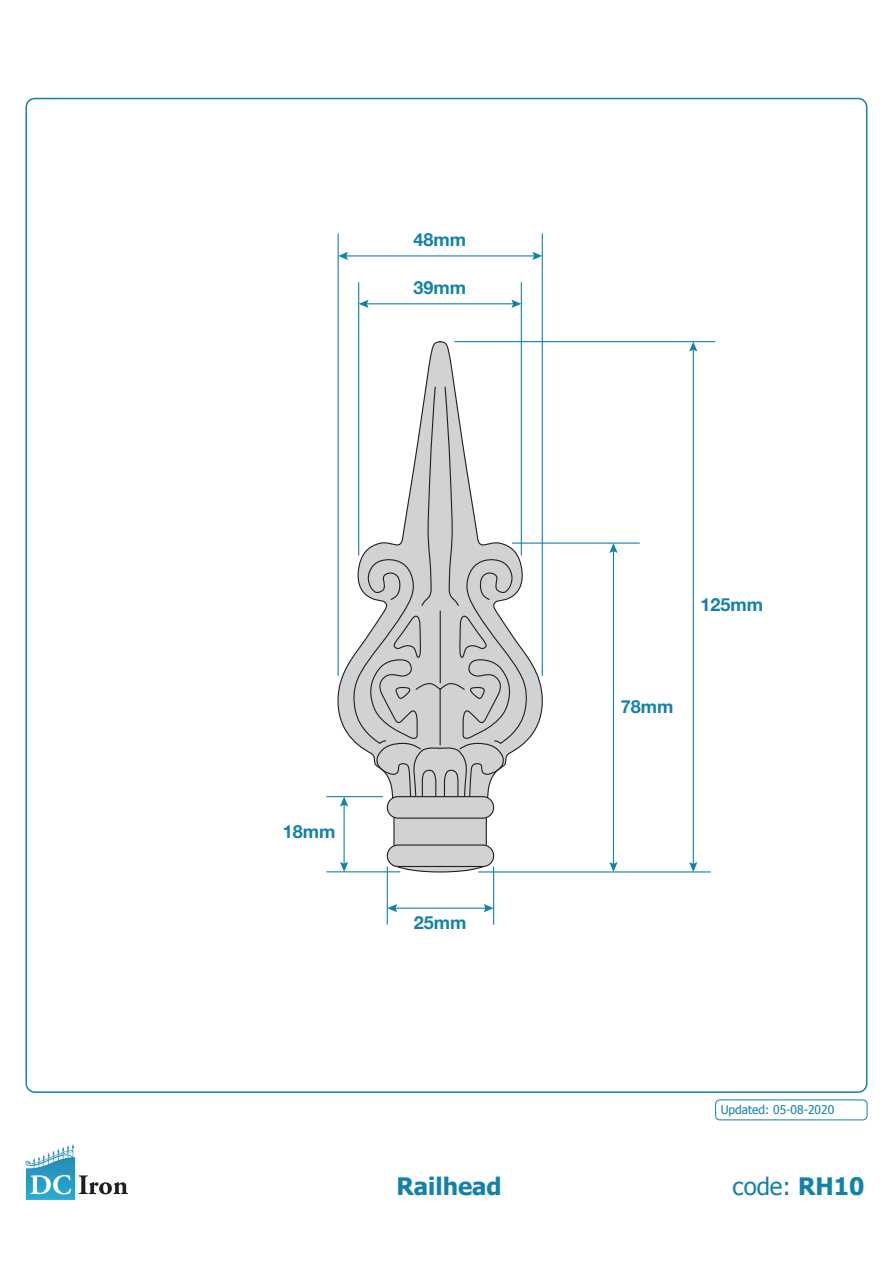
<style>
.page{position:relative;width:893px;height:1263px;background:#fff}
.page>*{position:absolute;margin:0;border:0;box-sizing:border-box;transform-origin:0 0}
.Product_Name{font:24px "Tahoma";color:#1282aa}
.Product_Name-2{font:700 24px "Tahoma";color:#1282aa}
.t1{font:700 18px "Helvetica Neue";color:#1282aa}
.Product_Name-3{font:12px "Tahoma";color:#1282aa}
.s1{font-weight:700}
</style>
<div class="page">
<svg style="left:337px;top:340px;width:206px;height:458px"></svg>
<hr style="left:479px;top:871px;width:231px;height:1px;background:#1282aa">
<hr style="left:493px;top:867px;width:1px;height:57px;background:#1282aa">
<hr style="left:387px;top:867px;width:1px;height:57px;background:#1282aa">
<hr style="left:693px;top:348px;width:1px;height:517px;background:#1282aa">
<svg style="left:689px;top:342px;width:8px;height:9px"></svg>
<svg style="left:689px;top:862px;width:8px;height:10px"></svg>
<hr style="left:455px;top:341px;width:260px;height:1px;background:#1282aa">
<hr style="left:512px;top:542px;width:127px;height:2px;background:#1282aa">
<hr style="left:327px;top:871px;width:73px;height:1px;background:#1282aa">
<hr style="left:327px;top:796px;width:55px;height:1px;background:#1282aa">
<hr style="left:358px;top:283px;width:1px;height:272px;background:#1282aa">
<hr style="left:338px;top:234px;width:1px;height:441px;background:#1282aa">
<hr style="left:542px;top:234px;width:1px;height:441px;background:#1282aa">
<hr style="left:521px;top:283px;width:1px;height:272px;background:#1282aa">
<hr style="left:613px;top:550px;width:1px;height:315px;background:#1282aa">
<svg style="left:609px;top:543px;width:9px;height:10px"></svg>
<svg style="left:609px;top:862px;width:9px;height:10px"></svg>
<svg style="left:340px;top:386px;width:188px;height:487px"></svg>
<hr style="left:394px;top:907px;width:93px;height:2px;background:#1282aa">
<svg style="left:387px;top:904px;width:10px;height:8px"></svg>
<svg style="left:484px;top:904px;width:10px;height:8px"></svg>
<hr style="left:365px;top:303px;width:150px;height:1px;background:#1282aa">
<svg style="left:359px;top:300px;width:10px;height:8px"></svg>
<svg style="left:511px;top:300px;width:10px;height:8px"></svg>
<hr style="left:345px;top:255px;width:191px;height:1px;background:#1282aa">
<svg style="left:338px;top:252px;width:10px;height:8px"></svg>
<svg style="left:532px;top:252px;width:10px;height:8px"></svg>
<div style="left:715px;top:1099px;width:152px;height:21px;border:1px solid #1282aa;border-radius:4px"></div>
<svg style="left:38px;top:1144px;width:35px;height:19px"></svg>
<svg style="left:30px;top:1175px;width:41px;height:19px"></svg>
<svg style="left:79px;top:1175px;width:49px;height:19px"></svg>
<p class="t1" style="left:413px;top:225px;width:54px">48mm</p>
<p class="t1" style="left:413px;top:273px;width:54px">39mm</p>
<p class="t1" style="left:283px;top:818px;width:54px">18mm</p>
<p class="t1" style="left:414px;top:908px;width:54px">25mm</p>
<p class="t1" style="left:700px;top:590px;width:64px">125mm</p>
<p class="t1" style="left:621px;top:692px;width:54px">78mm</p>
<p class="Product_Name-3" style="left:721px;top:1101px;width:115px">Updated: 05-08-2020</p>
<p class="Product_Name-2" style="left:396px;top:1169px;width:107px">Railhead</p>
<p class="Product_Name" style="left:733px;top:1170px;width:133px">code: <span class="s1">RH10</span></p>
</div>
